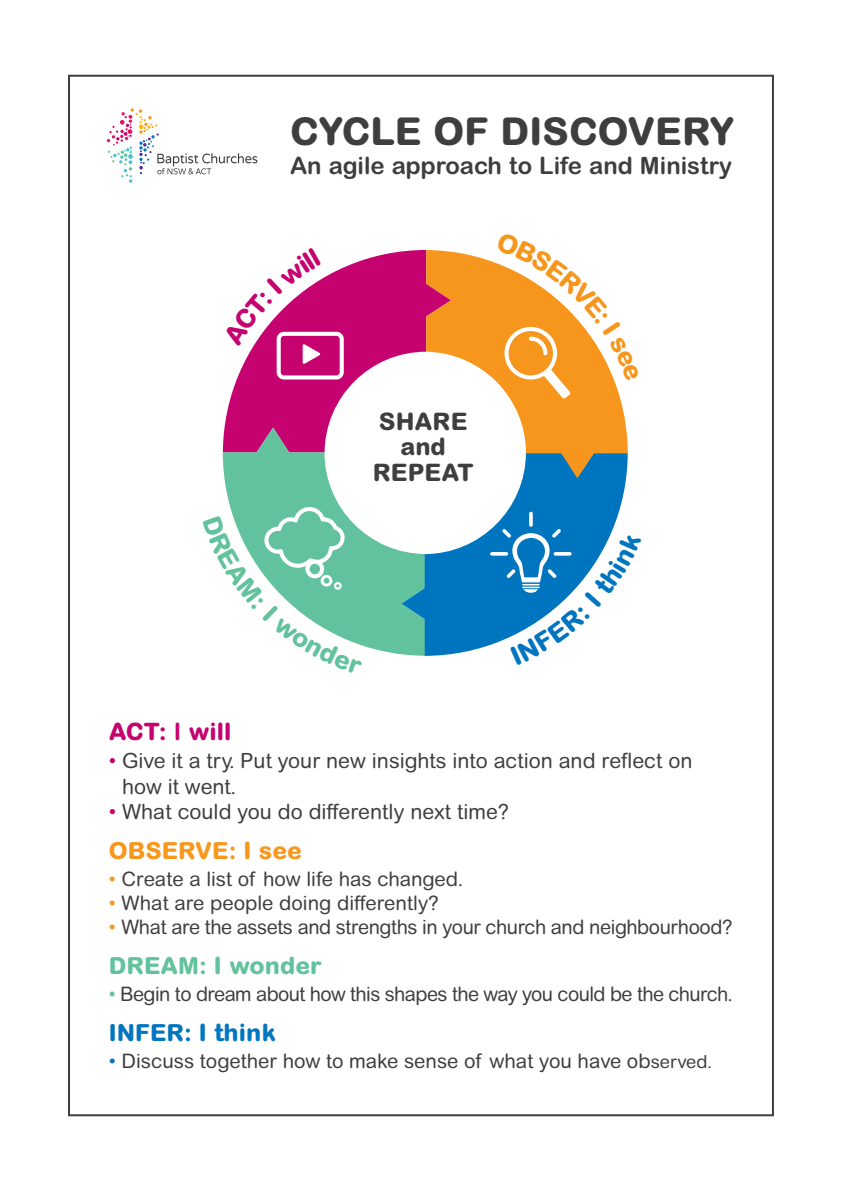
<style>
.page{position:relative;width:842px;height:1191px;background:#fff}
.page>*{position:absolute;margin:0;border:0;box-sizing:border-box;transform-origin:0 0}
.t1{font:800 38.4px "Arial Rounded MT Pro";color:#3e3e3f}
.t2{font:800 24.2px "Arial Rounded MT Pro";color:#3e3e3f}
.t3{font:700 24px "Arial Rounded MT Pro";color:#3e3e3f}
.t4{font:800 24px "Arial Rounded MT Pro";color:#61c29c}
.t5{font:800 24px "Arial Rounded MT Pro";color:#c60170}
.t6{font:800 23.6px "Arial Rounded MT Pro";color:#f7971d}
.t7{font:800 23.6px "Arial Rounded MT Pro";color:#0075bf}
.t8{font:21px/25.2px "Arial Rounded MT Pro";color:#3e3e3f}
.t9{font:20px "Arial Rounded MT Pro";color:#3e3e3f}
.t10{font:20px "Arial Rounded MT Pro";letter-spacing:-.02em;color:#3e3e3f}
.s1{font-weight:700}
.s2{color:#c60170}
.s3{font-size:24px}
.s4{color:#f7961c}
.s5{font-size:23.6px}
.s6{color:#63c29e}
.s7{font-size:24px;color:#0077c0}
.s8{color:#0077c0}
.s9{font-size:18px}
</style>
<div class="page">
<svg style="left:107px;top:108px;width:150px;height:75px"></svg>
<svg style="left:426px;top:478px;width:201px;height:178px;fill:#0075bf"></svg>
<svg style="left:224px;top:250px;width:202px;height:177px;fill:#c60170"></svg>
<svg style="left:223px;top:427px;width:203px;height:229px"></svg>
<svg style="left:426px;top:250px;width:202px;height:228px"></svg>
<div style="left:277px;top:332px;width:67px;height:47px;border:4px solid #fff;border-radius:5px"></div>
<svg style="left:224px;top:250px;width:97px;height:127px"></svg>
<svg style="left:496px;top:250px;width:132px;height:166px"></svg>
<svg style="left:488px;top:510px;width:139px;height:146px"></svg>
<svg style="left:223px;top:506px;width:140px;height:150px"></svg>
<p class="t1" style="left:290px;top:108px;width:446px">CYCLE OF DISCOVERY</p>
<p class="t3" style="left:290px;top:151px;width:444px">An agile approach to Life and Ministry</p>
<p class="t2" style="left:379px;top:406px;width:90px">SHARE</p>
<p class="t2" style="left:400px;top:432px;width:47px">and</p>
<p class="t2" style="left:373px;top:458px;width:102px">REPEAT</p>
<p class="t5" style="left:109px;top:717px;width:124px">ACT: <span class="s1">I</span> will</p>
<p class="t8" style="left:122px;top:749px;width:572px;text-indent:-13px"><span class="s2">•</span> Give it a try. Put your new insights into action and reflect on how it went.</p>
<p class="t8" style="left:109px;top:799px;width:402px"><span class="s2">•</span> What could you do differently next time?</p>
<p class="t6" style="left:109px;top:836px;width:195px">OBSERVE: <span class="s3">I see</span></p>
<p class="t9" style="left:109px;top:867px;width:356px"><span class="s4">•</span> Create a list of how life has changed.</p>
<p class="t9" style="left:109px;top:891px;width:332px"><span class="s4">•</span> What are people doing differently?</p>
<p class="t10" style="left:109px;top:915px;width:625px"><span class="s4">•</span> What are the assets and strengths in your church and neighbourhood?</p>
<p class="t4" style="left:109px;top:951px;width:214px"><span class="s5">DREAM:</span> I wonder</p>
<p class="t10" style="left:109px;top:982px;width:625px"><span class="s6">•</span> Begin to dream about how this shapes the way you could be the church.</p>
<p class="t7" style="left:109px;top:1018px;width:169px">INFER: <span class="s7">I think</span></p>
<p class="t9" style="left:109px;top:1049px;width:604px"><span class="s8">•</span> Discuss together how to make sense of what you have ob<span class="s9">served.</span></p>
</div>
